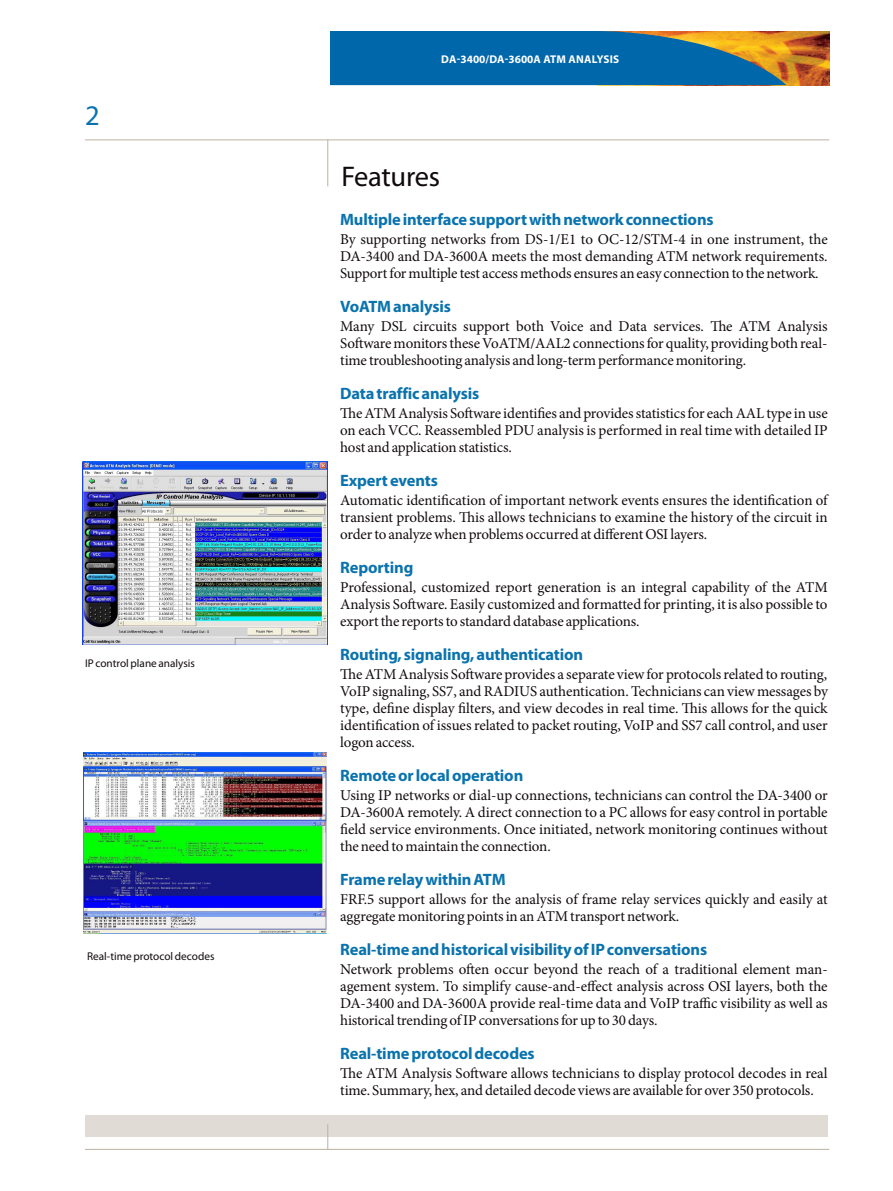
<style>
.page{position:relative;width:893px;height:1191px;background:#fff}
.page>*{position:absolute;margin:0;border:0;box-sizing:border-box;transform-origin:0 0}
.Body_Section_Header{font:28.5px "Myriad Pro";letter-spacing:-.01em;color:#110a0c}
.t1{font:28.5px "Myriad Pro";color:#0a73ae}
.Subhead{font:700 16.5px "Myriad Pro";letter-spacing:-.01em;color:#0a73ae}
.Body{font:15px/17px "Minion Pro";letter-spacing:-.01em;color:#110a0c;text-align:justify}
.t2{font:11.25px "Myriad Pro";color:#110a0c}
.t3{font:700 11.25px "Myriad Pro";color:#fff}
</style>
<div class="page">
<img style="left:786px;top:31px;width:44px;height:54px">
<svg style="left:330px;top:31px;width:456px;height:54px;background:#1b6d99"></svg>
<hr style="left:85px;top:139px;width:744px;height:1px;background:#bbb1a3">
<div style="left:85px;top:1115px;width:743px;height:22px;background:#e0dcd5"></div>
<hr style="left:85px;top:1149px;width:744px;height:1px;background:#bbb1a3">
<svg style="left:327px;top:1124px;width:1px;height:25px"></svg>
<hr style="left:327px;top:139px;width:1px;height:47px;background:#bbb1a3">
<img style="left:82px;top:461px;width:246px;height:183px">
<img style="left:83px;top:753px;width:243px;height:180px">
<p class="t1" style="left:85px;top:98px;width:16px">2</p>
<p class="t2" style="left:85px;top:656px;width:112px">IP control plane analysis</p>
<p class="t2" style="left:87px;top:949px;width:129px">Real-time protocol decodes</p>
<p class="t3" style="left:441px;top:52px;width:179px">DA-3400/DA-3600A ATM ANALYSIS</p>
<p class="Body_Section_Header" style="left:341px;top:159px;width:100px">Features</p>
<p class="Subhead" style="left:340px;top:209px;width:375px">Multiple interface support with network connections</p>
<p class="Body" style="left:340px;top:231px;width:489px">By supporting networks from DS-1/E1 to OC-12/STM-4 in one instrument, the DA-3400 and DA-3600A meets the most demanding ATM network requirements.<br>Support for multiple test access methods ensures an easy connection to the network.</p>
<p class="Subhead" style="left:340px;top:296px;width:112px">VoATM analysis</p>
<p class="Body" style="left:340px;top:318px;width:489px">Many DSL circuits support both Voice and Data services. The ATM Analysis Software monitors these VoATM/AAL2 connections for quality, providing both real&shy;time troubleshooting analysis and long-term performance monitoring.</p>
<p class="Subhead" style="left:340px;top:383px;width:141px">Data traffic analysis</p>
<p class="Body" style="left:340px;top:405px;width:489px">The ATM Analysis Software identifies and provides statistics for each AAL type in use on each VCC. Reassembled PDU analysis is performed in real time with detailed IP host and application statistics.</p>
<p class="Subhead" style="left:340px;top:469px;width:99px">Expert events</p>
<p class="Body" style="left:340px;top:492px;width:489px">Automatic identification of important network events ensures the identification of transient problems. This allows technicians to examine the history of the circuit in order to analyze when problems occurred at different OSI layers.</p>
<p class="Subhead" style="left:340px;top:556px;width:75px">Reporting</p>
<p class="Body" style="left:340px;top:579px;width:489px">Professional, customized report generation is an integral capability of the ATM Analysis Software. Easily customized and formatted for printing, it is also possible to export the reports to standard database applications.</p>
<p class="Subhead" style="left:340px;top:643px;width:244px">Routing, signaling, authentication</p>
<p class="Body" style="left:340px;top:666px;width:489px">The ATM Analysis Software provides a separate view for protocols related to routing, VoIP signaling, SS7, and RADIUS authentication. Technicians can view messages by type, define display filters, and view decodes in real time. This allows for the quick identification of issues related to packet routing, VoIP and SS7 call control, and user logon access.</p>
<p class="Subhead" style="left:340px;top:764px;width:185px">Remote or local operation</p>
<p class="Body" style="left:340px;top:786px;width:489px">Using IP networks or dial-up connections, technicians can control the DA-3400 or DA-3600A remotely. A direct connection to a PC allows for easy control in portable field service environments. Once initiated, network monitoring continues without the need to maintain the connection.</p>
<p class="Subhead" style="left:340px;top:868px;width:167px">Frame relay within ATM</p>
<p class="Body" style="left:340px;top:890px;width:489px">FRF.5 support allows for the analysis of frame relay services quickly and easily at aggregate monitoring points in an ATM transport network.</p>
<p class="Subhead" style="left:340px;top:938px;width:369px">Real-time and historical visibility of IP conversations</p>
<p class="Body" style="left:340px;top:960px;width:489px">Network problems often occur beyond the reach of a traditional element man&shy;agement system. To simplify cause-and-effect analysis across OSI layers, both the DA-3400 and DA-3600A provide real-time data and VoIP traffic visibility as well as historical trending of IP conversations for up to 30 days.</p>
<p class="Subhead" style="left:340px;top:1042px;width:196px">Real-time protocol decodes</p>
<p class="Body" style="left:340px;top:1064px;width:489px">The ATM Analysis Software allows technicians to display protocol decodes in real time. Summary, hex, and detailed decode views are available for over 350 protocols.</p>
</div>
